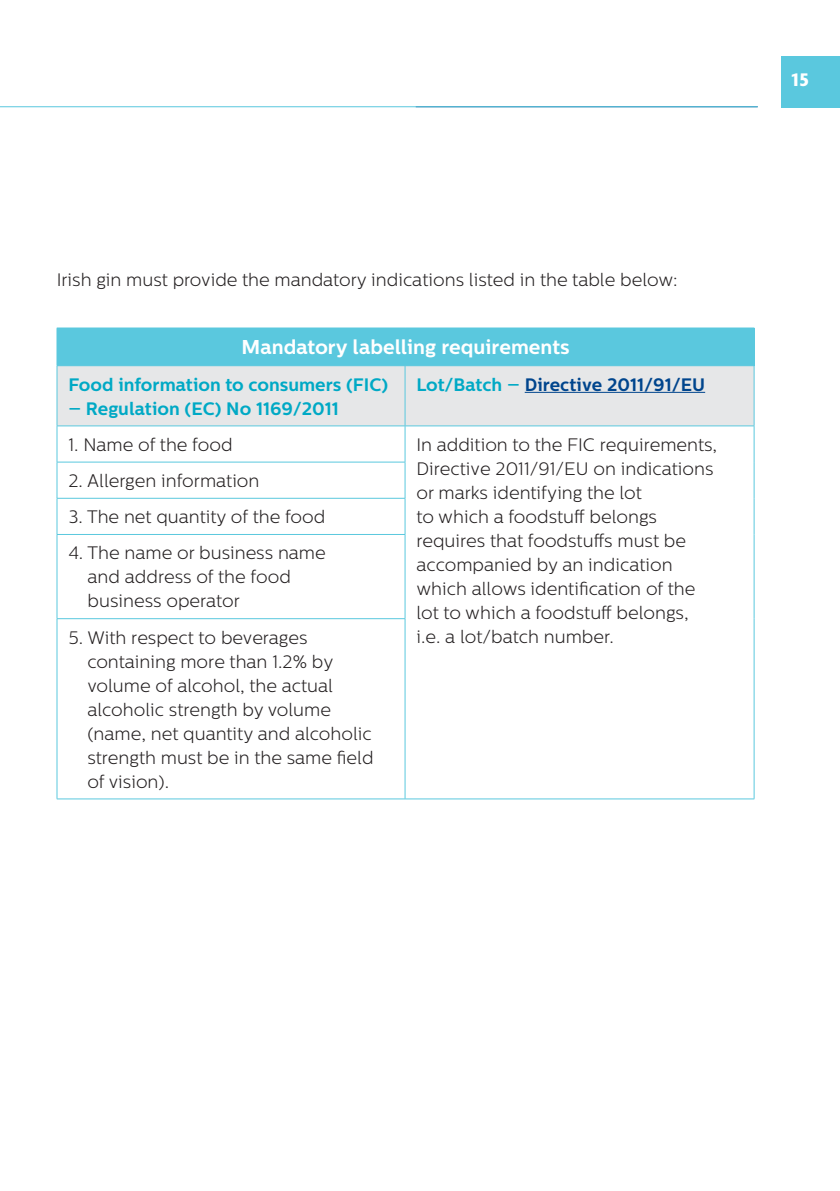
<style>
.page{position:relative;width:840px;height:1191px;background:#fff}
.page>*{position:absolute;margin:0;border:0;box-sizing:border-box;transform-origin:0 0}
.t1{font:700 20px "Centrale Sans";color:#fff}
.Body_sh_1{font:300 18px/24px "Centrale Sans";color:#231f20}
.t2{font:700 18px "Centrale Sans";color:#00a9c5}
.t3{font:700 18px "Centrale Sans";color:#00458d}
.t4{font:700 18px "Astoria Sans";color:#fff}
.s1{color:#00a9c5}
</style>
<div class="page">
<div style="left:781px;top:57px;width:58px;height:51px;background:#5ac8de"></div>
<hr style="left:0;top:106px;width:757px;height:1px;background:#5ac8de">
<div style="left:57px;top:328px;width:696px;height:38px;background:#5ac8de"></div>
<div style="left:58px;top:366px;width:695px;height:59px;background:#e6e7e8"></div>
<hr style="left:405px;top:365px;width:349px;height:1px;background:#5ac8de">
<hr style="left:404px;top:366px;width:1px;height:59px;background:#5ac8de">
<hr style="left:57px;top:426px;width:1px;height:36px;background:#5ac8de">
<hr style="left:404px;top:426px;width:1px;height:36px;background:#5ac8de">
<hr style="left:753px;top:426px;width:1px;height:36px;background:#5ac8de">
<hr style="left:57px;top:462px;width:348px;height:1px;background:#5ac8de">
<hr style="left:57px;top:462px;width:1px;height:36px;background:#5ac8de">
<hr style="left:404px;top:462px;width:1px;height:36px;background:#5ac8de">
<hr style="left:753px;top:462px;width:1px;height:36px;background:#5ac8de">
<hr style="left:57px;top:498px;width:348px;height:1px;background:#5ac8de">
<hr style="left:57px;top:498px;width:1px;height:36px;background:#5ac8de">
<hr style="left:404px;top:498px;width:1px;height:36px;background:#5ac8de">
<hr style="left:753px;top:498px;width:1px;height:36px;background:#5ac8de">
<hr style="left:57px;top:534px;width:348px;height:1px;background:#5ac8de">
<hr style="left:57px;top:535px;width:1px;height:83px;background:#5ac8de">
<hr style="left:404px;top:535px;width:1px;height:83px;background:#5ac8de">
<hr style="left:753px;top:534px;width:1px;height:84px;background:#5ac8de">
<hr style="left:57px;top:618px;width:348px;height:1px;background:#5ac8de">
<hr style="left:57px;top:619px;width:1px;height:179px;background:#5ac8de">
<hr style="left:404px;top:619px;width:1px;height:179px;background:#5ac8de">
<hr style="left:753px;top:618px;width:1px;height:180px;background:#5ac8de">
<hr style="left:57px;top:798px;width:348px;height:1px;background:#5ac8de">
<hr style="left:405px;top:798px;width:349px;height:1px;background:#5ac8de">
<hr style="left:753px;top:328px;width:1px;height:37px;background:#5ac8de">
<hr style="left:57px;top:366px;width:1px;height:59px;background:#5ac8de">
<hr style="left:753px;top:366px;width:1px;height:59px;background:#5ac8de">
<hr style="left:57px;top:425px;width:348px;height:1px;background:#5ac8de">
<hr style="left:405px;top:425px;width:349px;height:1px;background:#5ac8de">
<hr style="left:524px;top:392px;width:180px;height:1px;background:#00458d">
<p class="Body_sh_1" style="left:57px;top:267px;width:622px">Irish gin must provide the mandatory indications listed in the table below:</p>
<p class="t1" style="left:241px;top:335px;width:329px">Mandatory labelling requirements</p>
<p class="t2" style="left:68px;top:373px;width:321px">Food information to consumers (FIC)</p>
<p class="t2" style="left:68px;top:397px;width:272px">– Regulation (EC) No 1169/2011</p>
<p class="t3" style="left:416px;top:373px;width:290px"><span class="s1">Lot/Batch –</span> Directive 2011/91/EU</p>
<p class="Body_sh_1" style="left:68px;top:432px;width:166px">1. Name of the food</p>
<p class="Body_sh_1" style="left:416px;top:432px;width:302px">In addition to the FIC requirements,<br>Directive 2011/91/EU on indications or marks identifying the lot<br>to which a foodstuff belongs requires that foodstuffs must be accompanied by an indication which allows identification of the lot to which a foodstuff belongs, i.e. a lot/batch number.</p>
<p class="Body_sh_1" style="left:68px;top:469px;width:192px">2. Allergen information</p>
<p class="Body_sh_1" style="left:68px;top:505px;width:258px">3. The net quantity of the food</p>
<p class="Body_sh_1" style="left:88px;top:541px;width:239px;text-indent:-19px">4. The name or business name and address of the food business operator</p>
<p class="Body_sh_1" style="left:87px;top:625px;width:287px;text-indent:-19px">5. With respect to beverages containing more than 1.2% by volume of alcohol, the actual alcoholic strength by volume (name, net quantity and alcoholic strength must be in the same field of vision).</p>
<p class="t4" style="left:791px;top:69px;width:19px">15</p>
</div>
